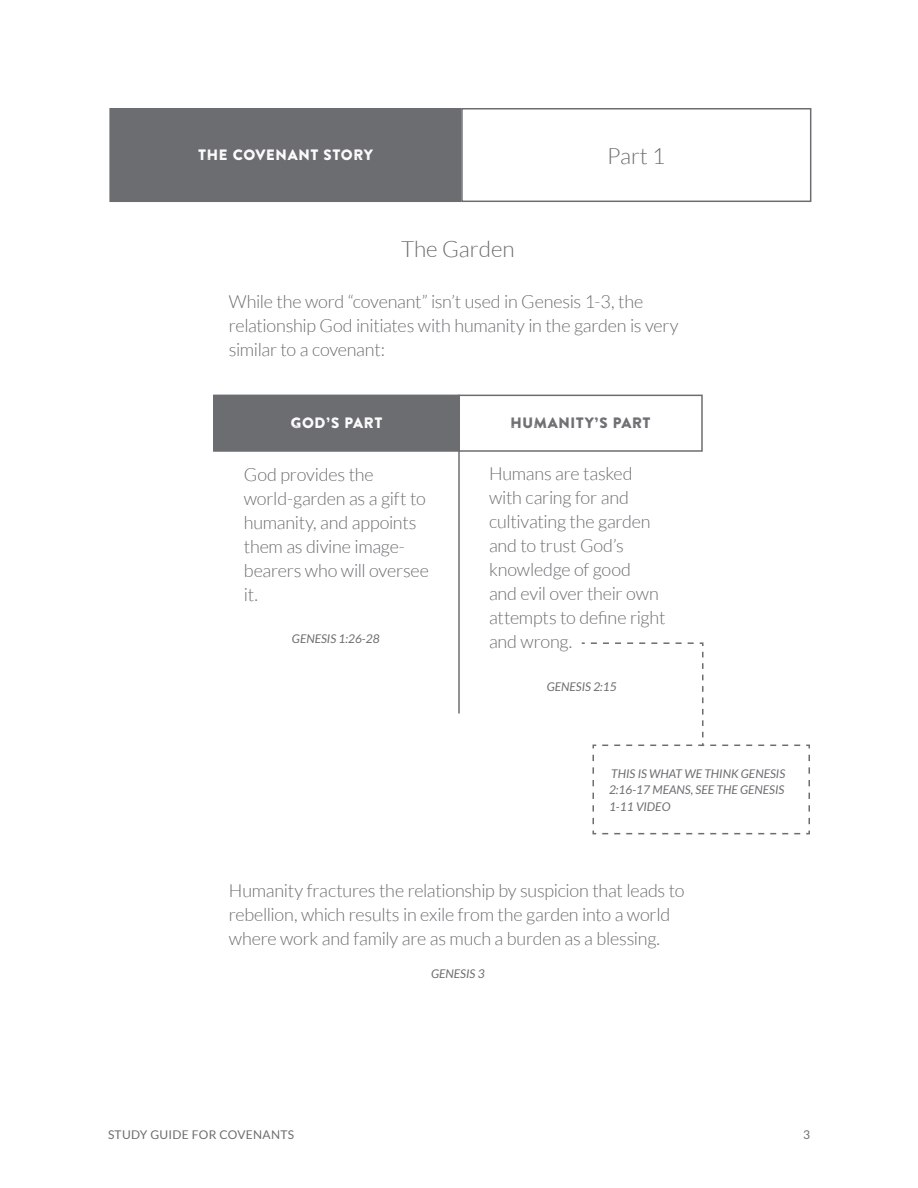
<style>
.page{position:relative;width:918px;height:1188px;background:#fff}
.page>*{position:absolute;margin:0;border:0;box-sizing:border-box;transform-origin:0 0}
.H2-Key_Theme{font:300 22.5px "Lato";color:#6c6d70}
.Big-Body_Grey{font:300 18px/24px "Lato";letter-spacing:-.015em;color:#6c6d70}
.Body_Grey{font:15px "Brandon Printed One";color:#fff}
.Body_Grey-2{font:15px "Brandon Printed One";color:#6c6d70}
.Reference_Grey{font:italic 12px/16.5px "Lato";color:#6c6d70;text-align:justify}
.t1{font:12px "Lato";letter-spacing:.025em;color:#6c6d70}
</style>
<div class="page">
<div style="left:110px;top:109px;width:350px;height:92px;background:#6c6d70"></div>
<div style="left:109px;top:108px;width:352px;height:94px;border:2px solid #6c6d70"></div>
<div style="left:461px;top:108px;width:350px;height:94px;border:2px solid #6c6d70"></div>
<div style="left:214px;top:395px;width:245px;height:56px;background:#6c6d70"></div>
<div style="left:213px;top:395px;width:247px;height:57px;border:2px solid #6c6d70"></div>
<div style="left:458px;top:395px;width:245px;height:57px;border:2px solid #6c6d70"></div>
<svg style="left:581px;top:642px;width:229px;height:193px"></svg>
<hr style="left:458px;top:396px;width:2px;height:317px;background:#6c6d70">
<p class="Body_Grey" style="left:198px;top:146px;width:177px">THE COVENANT STORY</p>
<p class="H2-Key_Theme" style="left:607px;top:144px;width:60px">Part 1</p>
<p class="H2-Key_Theme" style="left:401px;top:236px;width:115px">The Garden</p>
<p class="Big-Body_Grey" style="left:229px;top:290px;width:451px">While the word “covenant” isn’t used in Genesis 1-3, the relationship God initiates with humanity in the garden is very similar to a covenant:</p>
<p class="Body_Grey" style="left:290px;top:414px;width:94px">GOD’S PART</p>
<p class="Big-Body_Grey" style="left:244px;top:462px;width:187px">God provides the world-garden as a gift to humanity, and appoints them as divine image&shy;bearers who will oversee it.</p>
<p class="Reference_Grey" style="left:292px;top:630px;width:89px">GENESIS 1:26-28</p>
<p class="Body_Grey-2" style="left:510px;top:414px;width:142px">HUMANITY’S PART</p>
<p class="Big-Body_Grey" style="left:489px;top:462px;width:178px">Humans are tasked with caring for and cultivating the garden and to trust God’s knowledge of good<br>and evil over their own attempts to define right and wrong.</p>
<p class="Reference_Grey" style="left:547px;top:678px;width:72px">GENESIS 2:15</p>
<p class="Reference_Grey" style="left:609px;top:766px;width:178px">THIS IS WHAT WE THINK GENESIS 2:16-17 MEANS, SEE THE GENESIS 1-11 VIDEO</p>
<p class="Big-Body_Grey" style="left:229px;top:878px;width:457px">Humanity fractures the relationship by suspicion that leads to rebellion, which results in exile from the garden into a world where work and family are as much a burden as a blessing.</p>
<p class="Reference_Grey" style="left:431px;top:966px;width:55px">GENESIS 3</p>
<p class="t1" style="left:108px;top:1128px;width:188px">STUDY GUIDE FOR COVENANTS</p>
<p class="t1" style="left:803px;top:1128px;width:8px">3</p>
</div>
